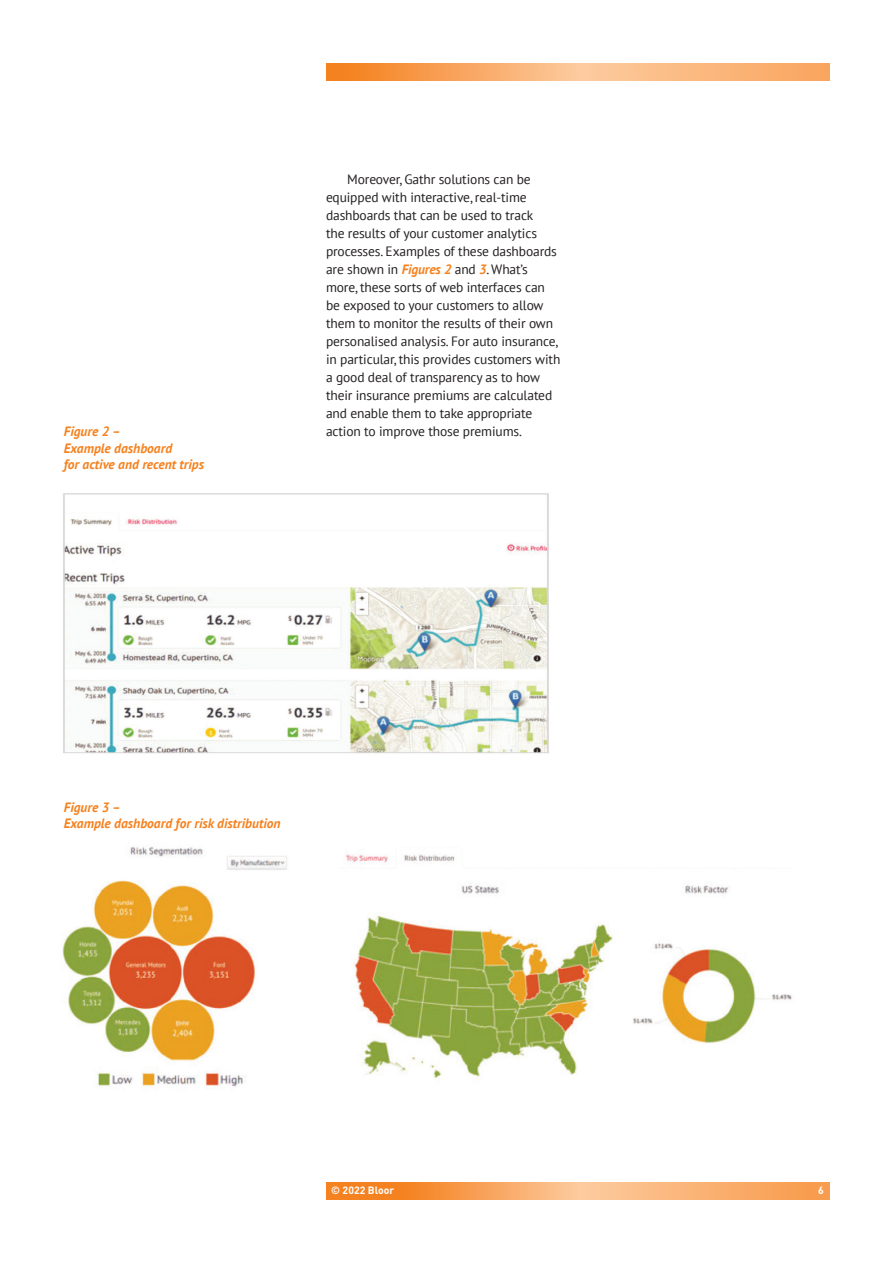
<style>
.page{position:relative;width:893px;height:1263px;background:#fff}
.page>*{position:absolute;margin:0;border:0;box-sizing:border-box;transform-origin:0 0}
.t1{font:13.5px/18px "PT Sans";letter-spacing:-.01em;color:#231f20}
.t2{font:italic 700 13.5px/16.5px "PT Sans";color:#f58220}
.t3{font:700 10.5px "DIN";color:#fff}
.s1{font-weight:700;font-style:italic;color:#f58220}
</style>
<div class="page">
<svg style="left:326px;top:64px;width:503px;height:17px"></svg>
<svg style="left:326px;top:1182px;width:503px;height:17px"></svg>
<img style="left:62px;top:847px;width:730px;height:242px">
<img style="left:63px;top:493px;width:486px;height:261px">
<p class="t2" style="left:64px;top:423px;width:142px">Figure 2 –<br>Example dashboard<br>for active and recent trips</p>
<p class="t1" style="left:326px;top:170px;width:236px;text-indent:21px">Moreover, Gathr solutions can be equipped with interactive, real-time dashboards that can be used to track<br>the results of your customer analytics processes. Examples of these dashboards are shown in <span class="s1">Figures 2</span> and <span class="s1">3</span>. What’s more, these sorts of web interfaces can be exposed to your customers to allow them to monitor the results of their own personalised analysis. For auto insurance, in particular, this provides customers with a good deal of transparency as to how their insurance premiums are calculated and enable them to take appropriate action to improve those premiums.</p>
<p class="t2" style="left:64px;top:799px;width:218px">Figure 3 –<br>Example dashboard for risk distribution</p>
<p class="t3" style="left:331px;top:1184px;width:65px">© 2022 Bloor</p>
<p class="t3" style="left:818px;top:1184px;width:7px">6</p>
</div>
